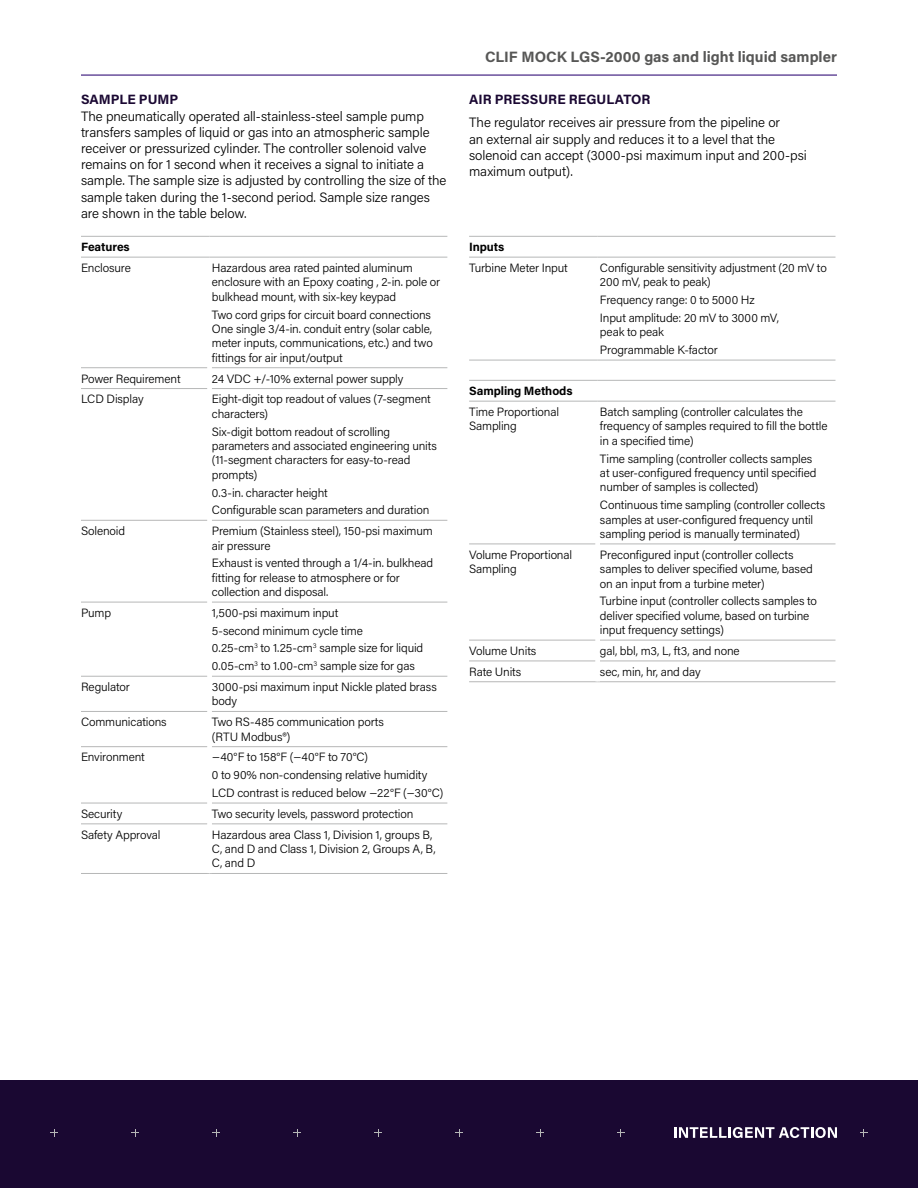
<style>
.page{position:relative;width:918px;height:1188px;background:#fff}
.page>*{position:absolute;margin:0;border:0;box-sizing:border-box;transform-origin:0 0}
.t1{font:700 15px "Acumin Pro";color:#575756}
.t2{font:300 13.5px/16.2px "Acumin Pro";letter-spacing:-.005em;color:#000}
.t3{font:700 13.5px "Acumin Pro";letter-spacing:.005em;color:#1a0832}
.t4{font:300 12px/14.4px "Acumin Pro";letter-spacing:-.01em;color:#000}
.t5{font:700 12px "Acumin Pro";letter-spacing:-.005em;color:#000}
</style>
<div class="page">
<div style="left:0;top:1080px;width:918px;height:108px;background:#1a0832"></div>
<hr style="left:81px;top:74px;width:756px;height:2px;background:#6a4f9b">
<hr style="left:81px;top:236px;width:129px;height:1px;background:#b6b7b7">
<hr style="left:210px;top:236px;width:237px;height:1px;background:#b6b7b7">
<hr style="left:81px;top:873px;width:129px;height:1px;background:#b6b7b7">
<hr style="left:210px;top:873px;width:237px;height:1px;background:#b6b7b7">
<hr style="left:81px;top:367px;width:126px;height:1px;background:#b6b7b7">
<hr style="left:212px;top:367px;width:235px;height:1px;background:#b6b7b7">
<hr style="left:81px;top:388px;width:126px;height:1px;background:#b6b7b7">
<hr style="left:212px;top:388px;width:235px;height:1px;background:#b6b7b7">
<hr style="left:81px;top:520px;width:126px;height:1px;background:#b6b7b7">
<hr style="left:212px;top:520px;width:235px;height:1px;background:#b6b7b7">
<hr style="left:81px;top:602px;width:126px;height:1px;background:#b6b7b7">
<hr style="left:212px;top:602px;width:235px;height:1px;background:#b6b7b7">
<hr style="left:81px;top:676px;width:126px;height:1px;background:#b6b7b7">
<hr style="left:212px;top:676px;width:235px;height:1px;background:#b6b7b7">
<hr style="left:81px;top:711px;width:126px;height:1px;background:#b6b7b7">
<hr style="left:212px;top:711px;width:235px;height:1px;background:#b6b7b7">
<hr style="left:81px;top:746px;width:126px;height:1px;background:#b6b7b7">
<hr style="left:212px;top:746px;width:235px;height:1px;background:#b6b7b7">
<hr style="left:81px;top:803px;width:126px;height:1px;background:#b6b7b7">
<hr style="left:212px;top:803px;width:235px;height:1px;background:#b6b7b7">
<hr style="left:81px;top:824px;width:126px;height:1px;background:#b6b7b7">
<hr style="left:212px;top:824px;width:235px;height:1px;background:#b6b7b7">
<hr style="left:81px;top:257px;width:129px;height:1px;background:#b6b7b7">
<hr style="left:210px;top:257px;width:237px;height:1px;background:#b6b7b7">
<hr style="left:469px;top:236px;width:129px;height:1px;background:#b6b7b7">
<hr style="left:598px;top:236px;width:238px;height:1px;background:#b6b7b7">
<hr style="left:469px;top:257px;width:129px;height:1px;background:#b6b7b7">
<hr style="left:598px;top:257px;width:238px;height:1px;background:#b6b7b7">
<hr style="left:469px;top:360px;width:129px;height:1px;background:#b6b7b7">
<hr style="left:598px;top:360px;width:238px;height:1px;background:#b6b7b7">
<hr style="left:469px;top:380px;width:129px;height:1px;background:#b6b7b7">
<hr style="left:598px;top:380px;width:238px;height:1px;background:#b6b7b7">
<hr style="left:469px;top:681px;width:129px;height:1px;background:#b6b7b7">
<hr style="left:598px;top:681px;width:238px;height:1px;background:#b6b7b7">
<hr style="left:469px;top:544px;width:127px;height:1px;background:#b6b7b7">
<hr style="left:600px;top:544px;width:236px;height:1px;background:#b6b7b7">
<hr style="left:469px;top:640px;width:127px;height:1px;background:#b6b7b7">
<hr style="left:600px;top:640px;width:236px;height:1px;background:#b6b7b7">
<hr style="left:469px;top:661px;width:127px;height:1px;background:#b6b7b7">
<hr style="left:600px;top:661px;width:236px;height:1px;background:#b6b7b7">
<hr style="left:469px;top:401px;width:129px;height:1px;background:#b6b7b7">
<hr style="left:598px;top:401px;width:238px;height:1px;background:#b6b7b7">
<svg style="left:617px;top:1129px;width:8px;height:7px"></svg>
<svg style="left:536px;top:1129px;width:8px;height:7px"></svg>
<svg style="left:455px;top:1129px;width:8px;height:7px"></svg>
<svg style="left:374px;top:1129px;width:8px;height:7px"></svg>
<svg style="left:293px;top:1129px;width:8px;height:7px"></svg>
<svg style="left:212px;top:1129px;width:8px;height:7px"></svg>
<svg style="left:131px;top:1129px;width:8px;height:7px"></svg>
<svg style="left:50px;top:1129px;width:8px;height:7px"></svg>
<svg style="left:860px;top:1129px;width:8px;height:7px"></svg>
<svg style="left:674px;top:1127px;width:163px;height:11px"></svg>
<p class="t3" style="left:81px;top:90px;width:99px">SAMPLE PUMP</p>
<p class="t2" style="left:81px;top:107px;width:367px">The pneumatically operated all-stainless-steel sample pump transfers samples of liquid or gas into an atmospheric sample receiver or pressurized cylinder. The controller solenoid valve remains on for 1 second when it receives a signal to initiate a sample. The sample size is adjusted by controlling the size of the sample taken during the 1-second period. Sample size ranges are shown in the table below.</p>
<p class="t5" style="left:81px;top:238px;width:50px">Features</p>
<p class="t4" style="left:81px;top:260px;width:51px">Enclosure</p>
<p class="t4" style="left:212px;top:260px;width:230px">Hazardous area rated painted aluminum enclosure with an Epoxy coating , 2-in. pole or bulkhead mount, with six-key keypad</p>
<p class="t4" style="left:212px;top:307px;width:222px">Two cord grips for circuit board connections One single 3/4-in. conduit entry (solar cable, meter inputs, communications, etc.) and two fittings for air input/output</p>
<p class="t4" style="left:81px;top:371px;width:101px">Power Requirement</p>
<p class="t4" style="left:212px;top:371px;width:193px">24 VDC +/-10% external power supply</p>
<p class="t4" style="left:81px;top:392px;width:64px">LCD Display</p>
<p class="t4" style="left:212px;top:392px;width:221px">Eight-digit top readout of values (7-segment characters)</p>
<p class="t4" style="left:212px;top:424px;width:227px">Six-digit bottom readout of scrolling parameters and associated engineering units (11-segment characters for easy-to-read prompts)</p>
<p class="t4" style="left:212px;top:483px;width:219px;line-height:17.7px">0.3-in. character height<br>Configurable scan parameters and duration</p>
<p class="t4" style="left:81px;top:523px;width:46px">Solenoid</p>
<p class="t4" style="left:212px;top:523px;width:222px">Premium (Stainless steel), 150-psi maximum air pressure</p>
<p class="t4" style="left:212px;top:555px;width:223px">Exhaust is vented through a 1/4-in. bulkhead fitting for release to atmosphere or for collection and disposal.</p>
<p class="t4" style="left:81px;top:605px;width:32px">Pump</p>
<p class="t4" style="left:212px;top:603px;width:213px;line-height:17.9px">1,500-psi maximum input<br>5-second minimum cycle time<br>0.25-cm<sup>3</sup> to 1.25-cm<sup>3</sup> sample size for liquid 0.05-cm<sup>3</sup> to 1.00-cm<sup>3</sup> sample size for gas</p>
<p class="t4" style="left:81px;top:679px;width:50px">Regulator</p>
<p class="t4" style="left:212px;top:679px;width:226px">3000-psi maximum input Nickle plated brass body</p>
<p class="t4" style="left:81px;top:714px;width:87px">Communications</p>
<p class="t4" style="left:212px;top:714px;width:174px">Two RS-485 communication ports (RTU Modbus®)</p>
<p class="t4" style="left:81px;top:750px;width:65px">Environment</p>
<p class="t4" style="left:212px;top:748px;width:233px;line-height:17.7px">−40°F to 158°F (−40°F to 70°C)<br>0 to 90% non-condensing relative humidity<br>LCD contrast is reduced below −22°F (−30°C)</p>
<p class="t4" style="left:81px;top:806px;width:43px">Security</p>
<p class="t4" style="left:212px;top:806px;width:203px">Two security levels, password protection</p>
<p class="t4" style="left:81px;top:827px;width:81px">Safety Approval</p>
<p class="t4" style="left:212px;top:827px;width:225px">Hazardous area Class 1, Division 1, groups B,<br>C, and D and Class 1, Division 2, Groups A, B,<br>C, and D</p>
<p class="t1" style="left:485px;top:46px;width:353px">CLIF MOCK LGS-2000 gas and light liquid sampler</p>
<p class="t3" style="left:469px;top:90px;width:183px">AIR PRESSURE REGULATOR</p>
<p class="t2" style="left:469px;top:114px;width:339px">The regulator receives air pressure from the pipeline or<br>an external air supply and reduces it to a level that the solenoid can accept (3000-psi maximum input and 200-psi maximum output).</p>
<p class="t5" style="left:469px;top:238px;width:37px">Inputs</p>
<p class="t4" style="left:469px;top:260px;width:100px">Turbine Meter Input</p>
<p class="t4" style="left:600px;top:260px;width:228px">Configurable sensitivity adjustment (20 mV to<br>200 mV, peak to peak)</p>
<p class="t4" style="left:600px;top:291px;width:181px;line-height:17.7px">Frequency range: 0 to 5000 Hz<br>Input amplitude: 20 mV to 3000 mV,</p>
<p class="t4" style="left:600px;top:323px;width:119px;line-height:17.7px">peak to peak<br>Programmable K-factor</p>
<p class="t5" style="left:469px;top:383px;width:105px">Sampling Methods</p>
<p class="t4" style="left:469px;top:404px;width:91px">Time Proportional<br>Sampling</p>
<p class="t4" style="left:600px;top:404px;width:229px">Batch sampling (controller calculates the frequency of samples required to fill the bottle in a specified time)</p>
<p class="t4" style="left:600px;top:451px;width:218px">Time sampling (controller collects samples at user-configured frequency until specified number of samples is collected)</p>
<p class="t4" style="left:600px;top:497px;width:227px">Continuous time sampling (controller collects samples at user-configured frequency until sampling period is manually terminated)</p>
<p class="t4" style="left:469px;top:547px;width:105px">Volume Proportional<br>Sampling</p>
<p class="t4" style="left:600px;top:547px;width:214px">Preconfigured input (controller collects samples to deliver specified volume, based on an input from a turbine meter)</p>
<p class="t4" style="left:600px;top:593px;width:219px">Turbine input (controller collects samples to deliver specified volume, based on turbine input frequency settings)</p>
<p class="t4" style="left:469px;top:643px;width:69px">Volume Units</p>
<p class="t4" style="left:600px;top:643px;width:141px">gal, bbl, m3, L, ft3, and none</p>
<p class="t4" style="left:469px;top:664px;width:54px">Rate Units</p>
<p class="t4" style="left:600px;top:664px;width:102px">sec, min, hr, and day</p>
</div>
